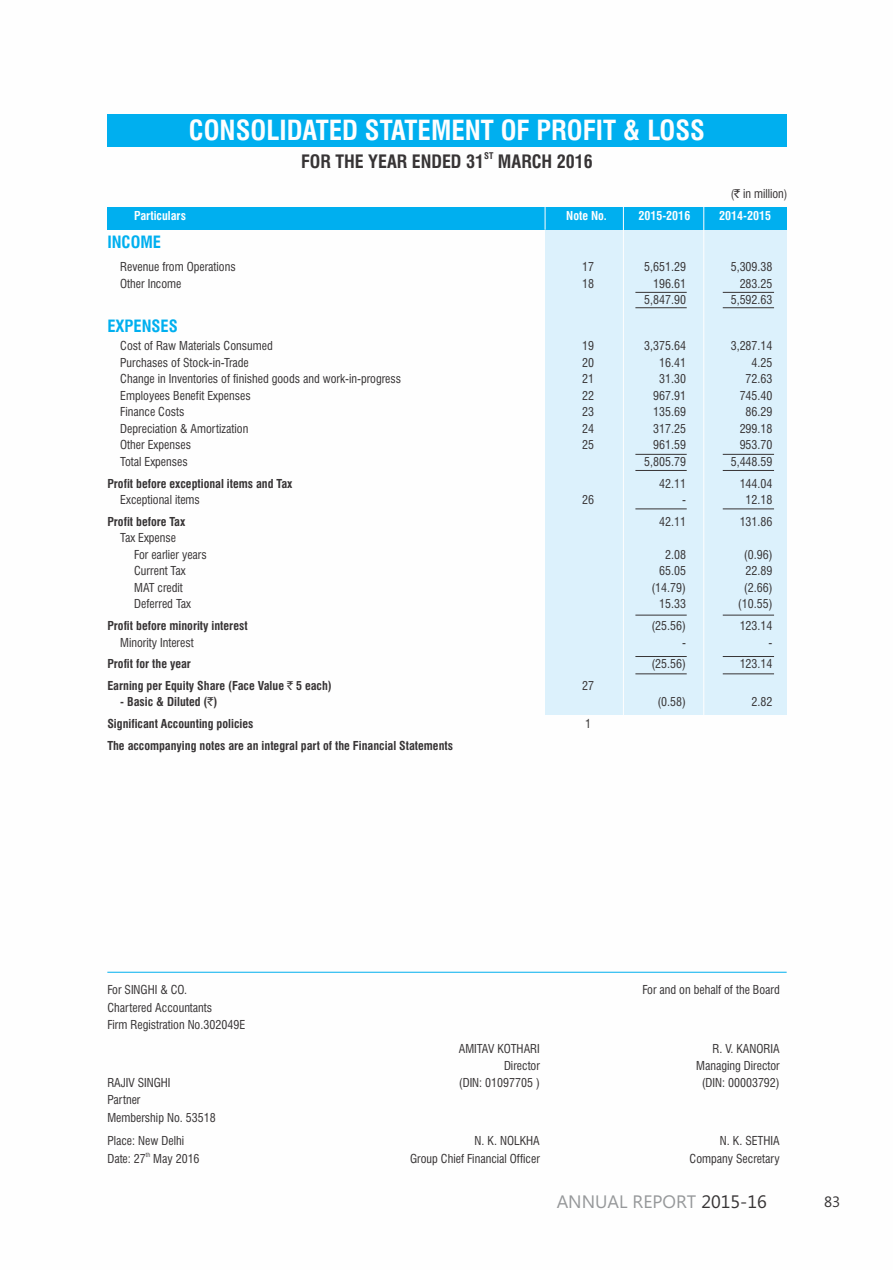
<style>
.page{position:relative;width:893px;height:1270px;background:#fff}
.page>*{position:absolute;margin:0;border:0;box-sizing:border-box;transform-origin:0 0}
.t1{font:700 condensed 27px "Swiss 721 BT";color:#fefefe}
.t2{font:700 condensed 18px "Swiss 721 BT";color:#373435}
.t3{font:18px "Ebrima";color:#96989a}
.t4{font:700 condensed 16.5px "Swiss 721 BT";color:#00afef}
.t5{font:15px "Ebrima";color:#373435}
.t6{font:condensed 12px/17.2px "Swiss 721 BT";color:#373435}
.t7{font:700 condensed 12px "Swiss 721 BT";color:#373435}
.t8{font:700 condensed 12px "Swiss 721 BT";color:#fefefe}
.t9{font:700 condensed 9px "Swiss 721 BT";color:#373435}
.t10{font:condensed 6px "Swiss 721 BT";color:#373435}
.s1{font-family:"Arial Narrow";font-stretch:normal}
.s2{font-family:"Rupee Foradian";font-stretch:normal}
.s3{font-family:"Rupee Foradian";font-weight:400;font-stretch:normal}
.s4{color:#373435}
</style>
<div class="page">
<div style="left:545px;top:224px;width:241px;height:490px;background:#dcf1fc"></div>
<div style="left:107px;top:114px;width:679px;height:32px;background:#00afef"></div>
<div style="left:107px;top:207px;width:679px;height:23px;background:#00afef"></div>
<hr style="left:722px;top:454px;width:52px;height:1px;background:#373435">
<hr style="left:635px;top:454px;width:51px;height:1px;background:#373435">
<hr style="left:722px;top:470px;width:52px;height:1px;background:#373435">
<hr style="left:635px;top:470px;width:51px;height:1px;background:#373435">
<hr style="left:722px;top:508px;width:52px;height:1px;background:#373435">
<hr style="left:635px;top:508px;width:51px;height:1px;background:#373435">
<hr style="left:722px;top:614px;width:52px;height:1px;background:#373435">
<hr style="left:635px;top:614px;width:51px;height:1px;background:#373435">
<hr style="left:623px;top:205px;width:1px;height:513px;background:#fefefe">
<hr style="left:703px;top:203px;width:1px;height:515px;background:#fefefe">
<svg style="left:544px;top:207px;width:1px;height:23px"></svg>
<hr style="left:722px;top:292px;width:52px;height:1px;background:#373435">
<hr style="left:635px;top:292px;width:51px;height:1px;background:#373435">
<hr style="left:722px;top:307px;width:52px;height:1px;background:#373435">
<hr style="left:635px;top:307px;width:51px;height:1px;background:#373435">
<hr style="left:635px;top:656px;width:51px;height:1px;background:#373435">
<hr style="left:635px;top:673px;width:51px;height:1px;background:#373435">
<hr style="left:722px;top:656px;width:52px;height:1px;background:#373435">
<hr style="left:722px;top:673px;width:52px;height:1px;background:#373435">
<hr style="left:107px;top:971px;width:679px;height:1px;background:#00afef">
<h1 class="t1" style="left:189px;top:119px;width:517px">CONSOLIDATED STATEMENT OF PROFIT &amp; LOSS</h1>
<p class="t9" style="left:484px;top:152px;width:11px">ST</p>
<h2 class="t2" style="left:301px;top:155px;width:293px">FOR THE YEAR ENDED 31 MARCH 2016</h2>
<p class="t6" style="left:731px;top:186px;width:58px"><span class="s1">(</span><span class="s2">`</span> in million<span class="s1">)</span></p>
<p class="t8" style="left:134px;top:211px;width:53px">Particulars</p>
<p class="t8" style="left:566px;top:211px;width:42px">Note No.</p>
<p class="t8" style="left:638px;top:211px;width:53px">2015-2016</p>
<p class="t8" style="left:719px;top:211px;width:53px">2014-2015</p>
<h3 class="t4" style="left:107px;top:235px;width:55px">INCOME</h3>
<p class="t6" style="left:120px;top:259px;width:117px">Revenue from Operations</p>
<p class="t6" style="left:582px;top:259px;width:13px">17</p>
<p class="t6" style="left:644px;top:259px;width:43px">5,651.29</p>
<p class="t6" style="left:730px;top:259px;width:43px">5,309.38</p>
<p class="t6" style="left:120px;top:276px;width:63px">Other Income</p>
<p class="t6" style="left:582px;top:276px;width:13px">18</p>
<p class="t6" style="left:653px;top:276px;width:34px">196.61</p>
<p class="t6" style="left:739px;top:276px;width:34px">283.25</p>
<p class="t6" style="left:644px;top:292px;width:43px">5,847.90</p>
<p class="t6" style="left:730px;top:292px;width:43px">5,592.63</p>
<h3 class="t4" style="left:107px;top:320px;width:72px">EXPENSES</h3>
<p class="t6" style="left:120px;top:338px;width:154px">Cost of Raw Materials Consumed</p>
<p class="t6" style="left:582px;top:338px;width:13px">19</p>
<p class="t6" style="left:644px;top:338px;width:43px">3,375.64</p>
<p class="t6" style="left:730px;top:338px;width:43px">3,287.14</p>
<p class="t6" style="left:120px;top:355px;width:130px">Purchases of Stock-in-Trade</p>
<p class="t6" style="left:582px;top:355px;width:13px">20</p>
<p class="t6" style="left:659px;top:355px;width:28px">16.41</p>
<p class="t6" style="left:751px;top:355px;width:22px">4.25</p>
<p class="t6" style="left:120px;top:371px;width:282px">Change in Inventories of finished goods and work-in-progress</p>
<p class="t6" style="left:582px;top:371px;width:13px">21</p>
<p class="t6" style="left:659px;top:371px;width:28px">31.30</p>
<p class="t6" style="left:745px;top:371px;width:28px">72.63</p>
<p class="t6" style="left:120px;top:388px;width:132px">Employees Benefit Expenses</p>
<p class="t6" style="left:582px;top:388px;width:13px">22</p>
<p class="t6" style="left:653px;top:388px;width:34px">967.91</p>
<p class="t6" style="left:739px;top:388px;width:34px">745.40</p>
<p class="t6" style="left:120px;top:404px;width:66px">Finance Costs</p>
<p class="t6" style="left:582px;top:404px;width:13px">23</p>
<p class="t6" style="left:653px;top:404px;width:34px">135.69</p>
<p class="t6" style="left:745px;top:404px;width:28px">86.29</p>
<p class="t6" style="left:120px;top:421px;width:129px">Depreciation &amp; Amortization</p>
<p class="t6" style="left:582px;top:421px;width:13px">24</p>
<p class="t6" style="left:653px;top:421px;width:34px">317.25</p>
<p class="t6" style="left:739px;top:421px;width:34px">299.18</p>
<p class="t6" style="left:120px;top:437px;width:72px">Other Expenses</p>
<p class="t6" style="left:582px;top:437px;width:13px">25</p>
<p class="t6" style="left:653px;top:437px;width:34px">961.59</p>
<p class="t6" style="left:739px;top:437px;width:34px">953.70</p>
<p class="t6" style="left:120px;top:454px;width:69px">Total Expenses</p>
<p class="t6" style="left:644px;top:454px;width:43px">5,805.79</p>
<p class="t6" style="left:730px;top:454px;width:43px">5,448.59</p>
<p class="t7" style="left:107px;top:478px;width:186px">Profit before exceptional items and Tax</p>
<p class="t6" style="left:659px;top:475px;width:28px">42.11</p>
<p class="t6" style="left:739px;top:475px;width:34px">144.04</p>
<p class="t6" style="left:120px;top:492px;width:81px">Exceptional items</p>
<p class="t6" style="left:582px;top:492px;width:13px">26</p>
<p class="t6" style="left:682px;top:492px;width:5px">-</p>
<p class="t6" style="left:745px;top:492px;width:28px">12.18</p>
<p class="t7" style="left:107px;top:516px;width:79px">Profit before Tax</p>
<p class="t6" style="left:659px;top:514px;width:28px">42.11</p>
<p class="t6" style="left:739px;top:514px;width:34px">131.86</p>
<p class="t6" style="left:134px;top:531px;width:74px;line-height:16.5px;text-indent:-14px">Tax Expense<br>For earlier years</p>
<p class="t6" style="left:665px;top:547px;width:22px">2.08</p>
<p class="t6" style="left:744px;top:547px;width:30px">(0.96)</p>
<p class="t6" style="left:134px;top:563px;width:53px">Current Tax</p>
<p class="t6" style="left:659px;top:563px;width:28px">65.05</p>
<p class="t6" style="left:745px;top:563px;width:28px">22.89</p>
<p class="t6" style="left:134px;top:580px;width:50px">MAT credit</p>
<p class="t6" style="left:651px;top:580px;width:36px">(14.79)</p>
<p class="t6" style="left:744px;top:580px;width:30px">(2.66)</p>
<p class="t6" style="left:134px;top:596px;width:58px">Deferred Tax</p>
<p class="t6" style="left:659px;top:596px;width:28px">15.33</p>
<p class="t6" style="left:738px;top:596px;width:36px">(10.55)</p>
<p class="t7" style="left:107px;top:621px;width:142px">Profit before minority interest</p>
<p class="t6" style="left:651px;top:618px;width:36px">(25.56)</p>
<p class="t6" style="left:739px;top:618px;width:34px">123.14</p>
<p class="t6" style="left:120px;top:634px;width:75px">Minority Interest</p>
<p class="t6" style="left:682px;top:634px;width:5px">-</p>
<p class="t6" style="left:768px;top:634px;width:5px">-</p>
<p class="t7" style="left:107px;top:659px;width:85px">Profit for the year</p>
<p class="t6" style="left:651px;top:656px;width:36px">(25.56)</p>
<p class="t6" style="left:739px;top:656px;width:34px">123.14</p>
<p class="t7" style="left:107px;top:680px;width:226px">Earning per Equity Share (Face Value <span class="s3">`</span> 5 each)</p>
<p class="t6" style="left:582px;top:678px;width:13px">27</p>
<p class="t7" style="left:120px;top:697px;width:99px">- Basic &amp; Diluted (<span class="s3">`</span>)</p>
<p class="t6" style="left:657px;top:694px;width:30px">(0.58)</p>
<p class="t6" style="left:751px;top:694px;width:22px">2.82</p>
<p class="t7" style="left:107px;top:718px;width:147px">Significant Accounting policies</p>
<p class="t6" style="left:585px;top:716px;width:7px">1</p>
<p class="t7" style="left:107px;top:740px;width:347px">The accompanying notes are an integral part of the Financial Statements</p>
<p class="t6" style="left:107px;top:982px;width:81px">For SINGHI &amp; CO.</p>
<p class="t6" style="left:642px;top:982px;width:139px">For and on behalf of the Board</p>
<p class="t6" style="left:107px;top:999px;width:139px">Chartered Accountants<br>Firm Registration No.302049E</p>
<p class="t6" style="left:459px;top:1040px;width:83px">AMITAV KOTHARI</p>
<p class="t6" style="left:712px;top:1040px;width:69px">R. V. KANORIA</p>
<p class="t6" style="left:504px;top:1057px;width:37px">Director</p>
<p class="t6" style="left:696px;top:1057px;width:85px">Managing Director</p>
<p class="t6" style="left:107px;top:1075px;width:65px">RAJIV SINGHI</p>
<p class="t6" style="left:459px;top:1075px;width:83px">(DIN: 01097705 )</p>
<p class="t6" style="left:701px;top:1075px;width:80px">(DIN: 00003792)</p>
<p class="t6" style="left:107px;top:1092px;width:110px">Partner<br>Membership No. 53518</p>
<p class="t6" style="left:107px;top:1133px;width:78px">Place: New Delhi</p>
<p class="t6" style="left:474px;top:1133px;width:67px">N. K. NOLKHA</p>
<p class="t6" style="left:719px;top:1133px;width:61px">N. K. SETHIA</p>
<p class="t10" style="left:146px;top:1151px;width:6px">th</p>
<p class="t6" style="left:107px;top:1150px;width:94px">Date: 27 May 2016</p>
<p class="t6" style="left:410px;top:1150px;width:131px">Group Chief Financial Officer</p>
<p class="t6" style="left:689px;top:1150px;width:92px">Company Secretary</p>
<h2 class="t3" style="left:556px;top:1194px;width:211px">ANNUAL REPORT <span class="s4">2015-16</span></h2>
<p class="t5" style="left:824px;top:1195px;width:18px">83</p>
</div>
